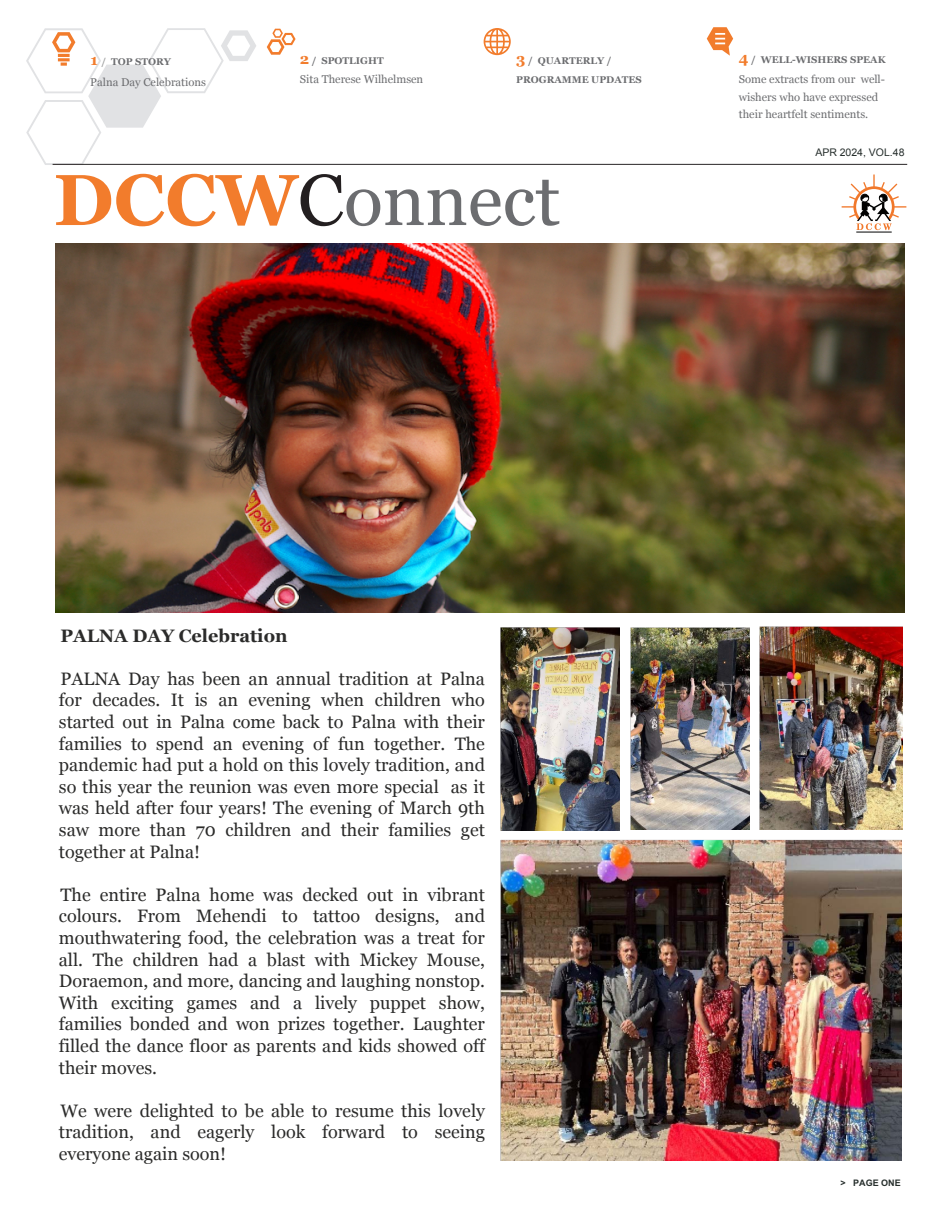
<style>
.page{position:relative;width:945px;height:1215px;background:#fff}
.page>*{position:absolute;margin:0;border:0;box-sizing:border-box;transform-origin:0 0}
.t1{font:72px "Georgia 2";color:#6c6d70}
.t2{font:18px/21.6px "Georgia";color:#2b2b2a;text-align:justify}
.t3{font:700 18px "Georgia";color:#2b2b2a}
.t4{font:11.25px/17.5px "Georgia";color:#6c6d70}
.t5{font:10.5px "Arial";color:#262e2c}
.t6{font:700 9.75px/19.5px "Georgia";color:#6c6d70}
.t7{font:700 9px "Arial";color:#262e2c}
.s1{font-family:"Georgia Bold 2";font-weight:400;font-size:15px;color:#f27c2c}
.s2{font-family:"Georgia Bold 2";font-weight:400;color:#9a9b9b}
.s3{font-family:"Georgia Bold 2";font-weight:400}
.s4{font-style:inherit}
.s5{font-family:"Georgia Bold 2";color:#f27c2c}
.s6{color:#231f20}
</style>
<div class="page">
<svg style="left:707px;top:27px;width:26px;height:29px"></svg>
<svg style="left:267px;top:29px;width:29px;height:26px"></svg>
<svg style="left:484px;top:28px;width:27px;height:27px"></svg>
<svg style="left:26px;top:28px;width:230px;height:137px"></svg>
<hr style="left:53px;top:164px;width:854px;height:1px;background:#231f20">
<hr style="left:856px;top:232px;width:36px;height:1px;background:#010202">
<svg style="left:841px;top:174px;width:66px;height:56px"></svg>
<img style="left:56px;top:244px;width:849px;height:368px">
<img style="left:500px;top:627px;width:119px;height:203px">
<img style="left:630px;top:627px;width:119px;height:203px">
<img style="left:759px;top:626px;width:144px;height:203px">
<img style="left:500px;top:840px;width:402px;height:321px">
<p class="t6" style="left:90px;top:51px;width:82px"><span class="s1">1</span> <span class="s2">/</span> TOP STORY</p>
<p class="t4" style="left:90px;top:72px;width:117px">Palna Day Celebrations</p>
<p class="t6" style="left:300px;top:50px;width:85px"><span class="s1">2</span> <span class="s3">/</span> SPOTLIGHT</p>
<p class="t4" style="left:300px;top:70px;width:125px">Sita Therese Wilhelmsen</p>
<p class="t6" style="left:516px;top:50px;width:127px"><span class="s1">3</span> <span class="s3">/</span> QUARTERLY <span class="s4">/<br>PROGRAMME</span> UPDATES</p>
<p class="t6" style="left:739px;top:49px;width:148px"><span class="s1">4</span> <span class="s3">/</span> WELL-WISHERS SPEAK</p>
<p class="t4" style="left:739px;top:70px;width:148px">Some extracts from our well&shy;wishers who have expressed their heartfelt sentiments.</p>
<p class="t5" style="left:815px;top:146px;width:91px"><span class="s4">APR</span> 202<span class="s4">4</span>, VOL.<span class="s4">48</span></p>
<h1 class="t1" style="left:54px;top:171px;width:508px"><span class="s5">DCCW</span><span class="s6">C</span>onnect</h1>
<p class="t3" style="left:60px;top:622px;width:229px">PALNA DAY Celebration</p>
<p class="t2" style="left:59px;top:667px;width:428px">PALNA Day has been an annual tradition at Palna for decades. It is an evening when children who started out in Palna come back to Palna with their families to spend an evening of fun together. The pandemic had put a hold on this lovely tradition, and so this year the reunion was even more special as it was held after four years! The evening of March 9th saw more than 70 children and their families get together at Palna!</p>
<p class="t2" style="left:59px;top:883px;width:428px">The entire Palna home was decked out in vibrant colours. From Mehendi to tattoo designs, and mouthwatering food, the celebration was a treat for all. The children had a blast with Mickey Mouse, Doraemon, and more, dancing and laughing nonstop.<br>With exciting games and a lively puppet show, families bonded and won prizes together. Laughter filled the dance floor as parents and kids showed off their moves.</p>
<p class="t2" style="left:59px;top:1099px;width:428px">We were delighted to be able to resume this lovely tradition, and eagerly look forward to seeing everyone again soon!</p>
<p class="t7" style="left:840px;top:1180px;width:62px">&gt; PAGE ONE</p>
</div>
